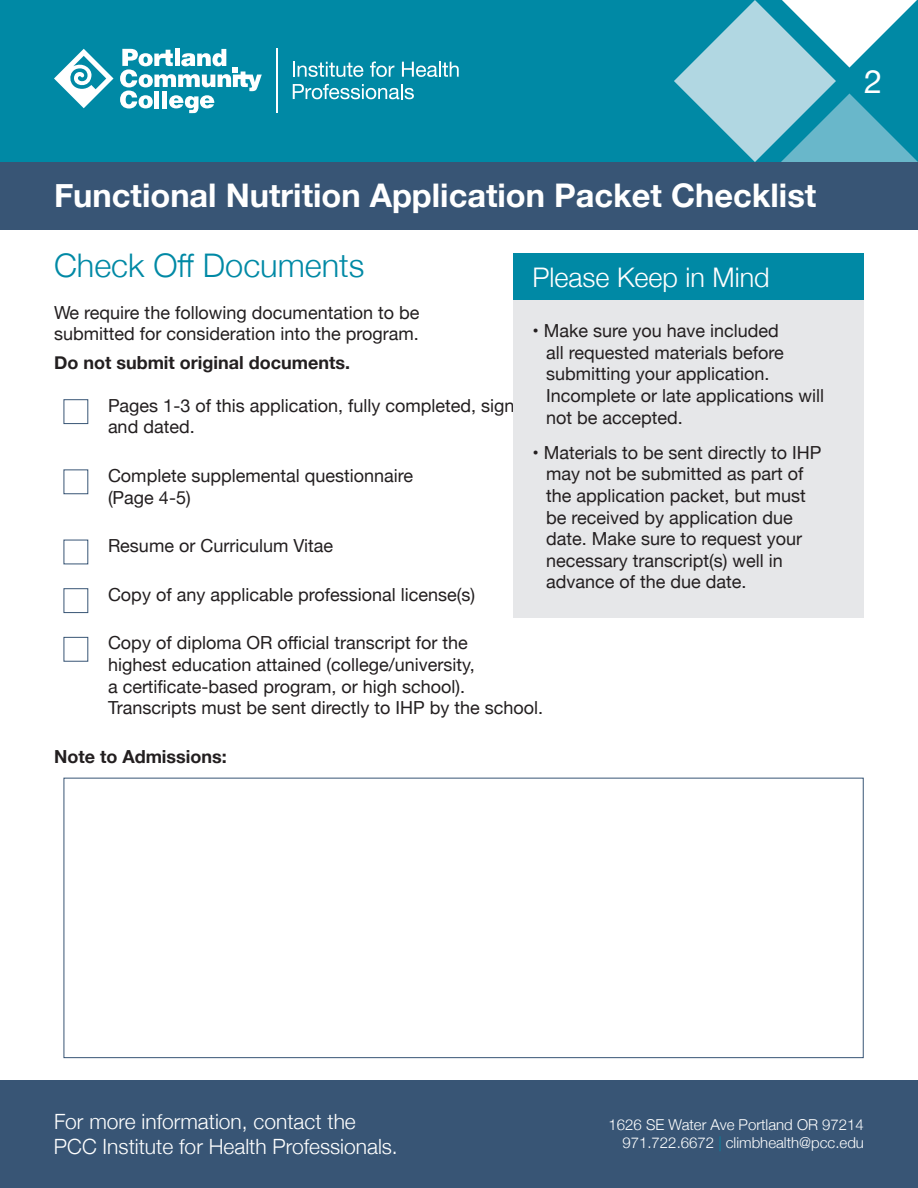
<style>
.page{position:relative;width:918px;height:1188px;background:#fff}
.page>*{position:absolute;margin:0;border:0;box-sizing:border-box;transform-origin:0 0}
.t1{font:700 32.55px "Helvetica Neue";color:#fff}
.t2{font:300 32.55px "Helvetica Neue";color:#0089a5}
.t3{font:32.55px "Helvetica Neue";color:#fff}
.t4{font:300 27px "Helvetica Neue";color:#fff}
.t5{font:300 21px/25.2px "Helvetica Neue";color:#fff}
.t6{font:18px/21.6px "Helvetica Neue";color:#231f20}
.t7{font:700 18px "Helvetica Neue";color:#231f20}
.t8{font:300 15px/18px "Helvetica Neue";color:#fff;text-align:right}
.s1{color:#0089a5}
</style>
<div class="page">
<div style="left:0;top:0;width:918px;height:162px;background:#0089a5"></div>
<div style="left:0;top:162px;width:918px;height:68px;background:#385575"></div>
<div style="left:0;top:1080px;width:918px;height:108px;background:#385575"></div>
<svg style="left:674px;top:0;width:244px;height:162px"></svg>
<svg style="left:120px;top:49px;width:142px;height:64px"></svg>
<svg style="left:54px;top:49px;width:60px;height:59px"></svg>
<hr style="left:276px;top:49px;width:2px;height:64px;background:#fff">
<svg style="left:293px;top:62px;width:70px;height:15px"></svg>
<svg style="left:370px;top:61px;width:24px;height:16px"></svg>
<svg style="left:402px;top:62px;width:57px;height:15px"></svg>
<svg style="left:293px;top:84px;width:121px;height:15px"></svg>
<div style="left:64px;top:399px;width:24px;height:25px;border:1px solid #385575"></div>
<div style="left:64px;top:588px;width:24px;height:25px;border:1px solid #385575"></div>
<div style="left:64px;top:637px;width:24px;height:25px;border:1px solid #385575"></div>
<div style="left:513px;top:300px;width:351px;height:318px;background:#e6e7e9"></div>
<div style="left:513px;top:254px;width:351px;height:46px;background:#0089a5"></div>
<p class="t1" style="left:54px;top:170px;width:764px">Functional Nutrition Application Packet Checklist</p>
<p class="t2" style="left:54px;top:239px;width:312px">Check Off Documents</p>
<p class="t6" style="left:54px;top:302px;width:367px">We require the following documentation to be submitted for consideration into the program.</p>
<p class="t7" style="left:54px;top:348px;width:298px">Do not submit original documents.</p>
<p class="t6" style="left:108px;top:396px;width:433px">Pages 1-3 of this application, fully completed, signed, and dated.</p>
<p class="t6" style="left:108px;top:466px;width:307px">Complete supplemental questionnaire (Page 4-5)</p>
<p class="t6" style="left:108px;top:536px;width:227px">Resume or Curriculum Vitae</p>
<p class="t6" style="left:108px;top:585px;width:369px">Copy of any applicable professional license(s)</p>
<p class="t6" style="left:108px;top:633px;width:437px">Copy of diploma OR official transcript for the<br>highest education attained (college/university,<br>a certificate-based program, or high school).<br>Transcripts must be sent directly to IHP by the school.</p>
<p class="t7" style="left:54px;top:742px;width:174px">Note to Admissions:</p>
<p class="t4" style="left:533px;top:255px;width:239px">Please Keep in Mind</p>
<p class="t6" style="left:546px;top:321px;width:280px;text-indent:-14px">• Make sure you have included<br>all requested materials before submitting your application.<br>Incomplete or late applications will not be accepted.</p>
<p class="t6" style="left:546px;top:443px;width:277px;text-indent:-14px">• Materials to be sent directly to IHP may not be submitted as part of the application packet, but must be received by application due date. Make sure to request your necessary transcript(s) well in advance of the due date.</p>
<h1 class="t3" style="left:864px;top:58px;width:20px">2</h1>
<p class="t5" style="left:54px;top:1107px;width:345px">For more information, contact the<br>PCC Institute for Health Professionals.</p>
<p class="t8" style="left:609px;top:1115px;width:257px">1626 SE Water Ave Portland OR 97214<br>971.722.6672 <span class="s1">|</span> climbhealth@pcc.edu</p>
</div>
